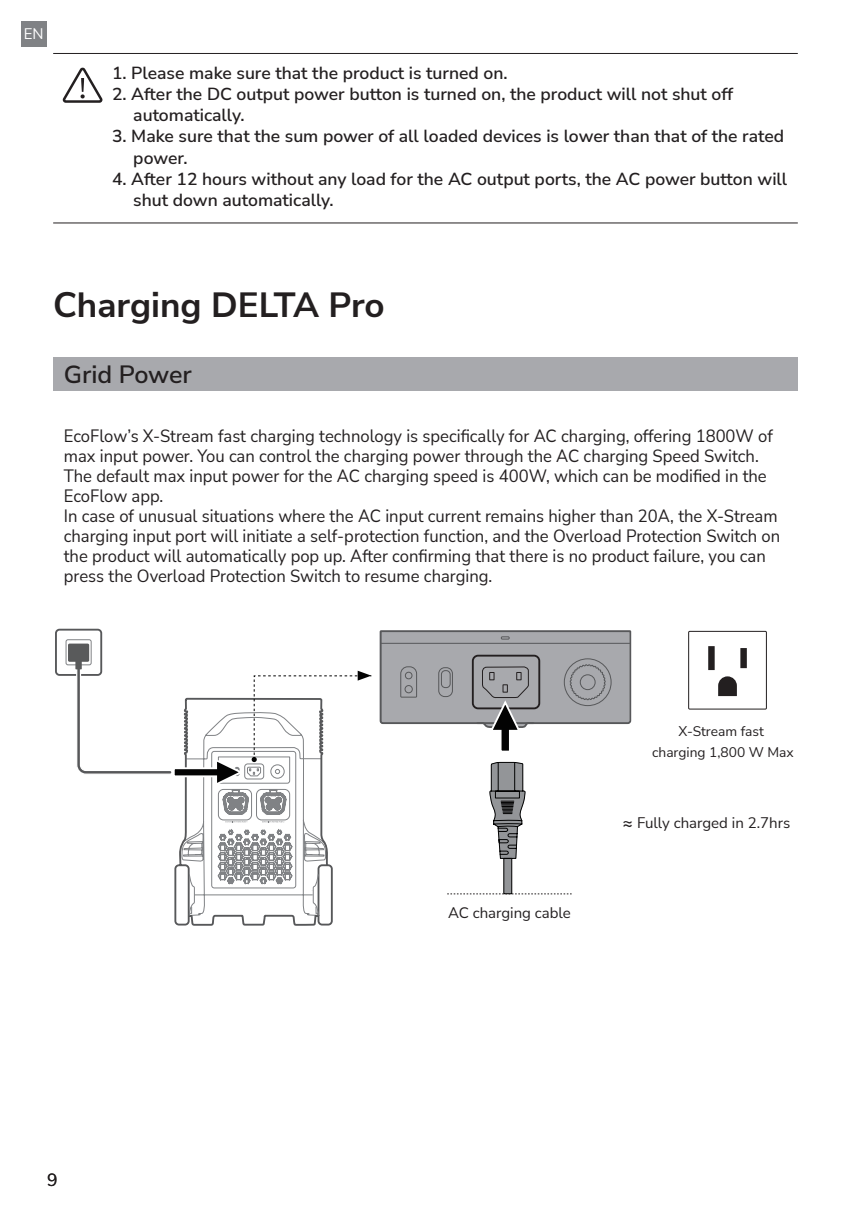
<style>
.page{position:relative;width:851px;height:1205px;background:#fff}
.page>*{position:absolute;margin:0;border:0;box-sizing:border-box;transform-origin:0 0}
._1级标题{font:700 35px "Nunito Sans";color:#231f20}
.二级标题{font:600 25px "Nunito Sans";color:#231f20}
.正文2_不缩{font:17.5px/20px "Nunito Sans";color:#231f20;scale:.95 1}
.正文{font:600 17.5px/21.2px "Nunito Sans";color:#231f20}
.正文2_不缩-2{font:17.5px "Nunito Sans";color:#231f20}
.正文-2{font:15px "Nunito Sans";color:#231f20}
.t1{font:15px "Nunito Sans";color:#fff}
.正文-3{font:13.75px "Nunito Sans";color:#231f20}
.s1{font-weight:600;font-size:17.5px}
</style>
<div class="page">
<div style="left:21px;top:21px;width:25px;height:25px;background:#808285"></div>
<div style="left:53px;top:357px;width:744px;height:34px;background:#a8a9ad"></div>
<div style="left:55px;top:629px;width:47px;height:47px;border:2px solid #57585a;border-radius:4px"></div>
<div style="left:66px;top:639px;width:25px;height:26px;border:1px solid #808285;border-radius:2px"></div>
<svg style="left:447px;top:762px;width:124px;height:132px"></svg>
<svg style="left:174px;top:822px;width:159px;height:104px"></svg>
<svg style="left:188px;top:829px;width:131px;height:87px"></svg>
<svg style="left:379px;top:630px;width:253px;height:121px"></svg>
<svg style="left:68px;top:643px;width:304px;height:179px"></svg>
<hr style="left:53px;top:53px;width:744px;height:1px;background:#231f20">
<hr style="left:53px;top:222px;width:744px;height:1px;background:#231f20">
<svg style="left:62px;top:67px;width:41px;height:36px"></svg>
<div style="left:708px;top:646px;width:6px;height:24px;background:#231f20"></div>
<div style="left:740px;top:648px;width:6px;height:20px;background:#231f20"></div>
<svg style="left:718px;top:676px;width:18px;height:20px"></svg>
<div style="left:688px;top:631px;width:78px;height:78px;border:1px solid #231f20"></div>
<p class="t1" style="left:24px;top:23px;width:21px">EN</p>
<p class="正文" style="left:112px;top:61px;width:397px">1. Please make sure that the product is turned on.</p>
<p class="正文" style="left:133px;top:83px;width:601px;text-indent:-21px">2. After the DC output power button is turned on, the product will not shut off automatically.</p>
<p class="正文" style="left:133px;top:125px;width:652px;text-indent:-21px">3. Make sure that the sum power of all loaded devices is lower than that of the rated power.</p>
<p class="正文" style="left:133px;top:168px;width:655px;text-indent:-21px">4. After 12 hours without any load for the AC output ports, the AC power button will shut down automatically.</p>
<p class="_1级标题" style="left:53px;top:280px;width:333px">Charging DELTA Pro</p>
<p class="二级标题" style="left:64px;top:357px;width:130px">Grid Power</p>
<p class="正文2_不缩" style="left:64px;top:425px;width:747px">EcoFlow’s X-Stream fast charging technology is specifically for AC charging, offering 1800W of max input power. You can control the charging power through the AC charging Speed Switch.<br>The default max input power for the AC charging speed is 400W, which can be modified in the EcoFlow app.</p>
<p class="正文2_不缩" style="left:64px;top:505px;width:755px">In case of unusual situations where the AC input current remains higher than 20A, the X-Stream charging input port will initiate a self-protection function, and the Overload Protection Switch on the product will automatically pop up. After confirming that there is no product failure, you can press the Overload Protection Switch to resume charging.</p>
<p class="正文-2" style="left:448px;top:902px;width:124px">AC charging cable</p>
<p class="正文-3" style="left:678px;top:721px;width:87px">X-Stream fast</p>
<p class="正文-3" style="left:652px;top:743px;width:143px">charging 1,800 W Max</p>
<p class="正文-2" style="left:622px;top:813px;width:169px"><span class="s1">≈</span> Fully charged in 2.7hrs</p>
<p class="正文2_不缩-2" style="left:47px;top:1167px;width:12px">9</p>
</div>
